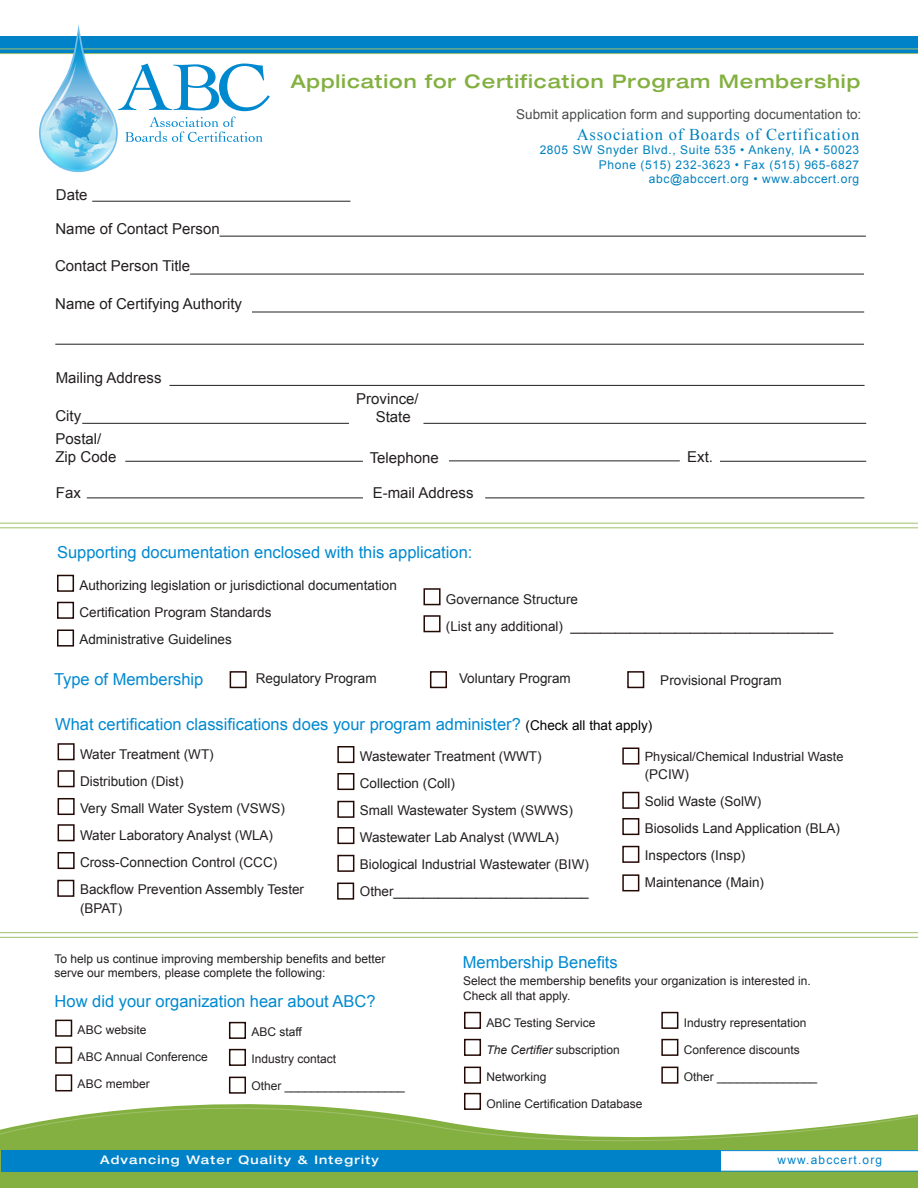
<style>
.page{position:relative;width:918px;height:1188px;background:#fff}
.page>*{position:absolute;margin:0;border:0;box-sizing:border-box;transform-origin:0 0}
.t1{font:500 expanded 18.75px "Helvetica Neue";letter-spacing:.05em;color:#83b040}
.t2{font:16.5px "Arial";color:#0089d0}
.t3{font:16.5px "Times New Roman";letter-spacing:.05em;color:#0081be}
.t4{font:15px/18px "Arial";color:#231f20}
.t5{font:13.5px "Arial";color:#231f20}
.t6{font:13.5px "Arial";color:#4b4c4d}
.t7{font:12.75px "Arial";color:#231f20}
.t8{font:12px/14.4px "Arial";color:#231f20}
.t9{font:12px "Arial";letter-spacing:.05em;color:#0081be}
.t10{font:italic 12px "Arial";color:#231f20}
.t11{font:500 expanded 11.85px "Helvetica Neue";letter-spacing:.1em;color:#fbfcfe}
.t12{font:11.85px "Arial";letter-spacing:.1em;color:#0082c8}
.s1{font-size:13.5px;color:#000}
.s2{font-style:normal}
</style>
<div class="page">
<div style="left:55px;top:1020px;width:17px;height:17px;border:2px solid #230904"></div>
<div style="left:55px;top:1047px;width:17px;height:17px;border:2px solid #230904"></div>
<div style="left:55px;top:1074px;width:17px;height:17px;border:2px solid #230904"></div>
<div style="left:229px;top:1022px;width:17px;height:17px;border:2px solid #230904"></div>
<div style="left:229px;top:1049px;width:17px;height:17px;border:2px solid #230904"></div>
<div style="left:58px;top:743px;width:17px;height:17px;border:2px solid #230904"></div>
<div style="left:58px;top:770px;width:17px;height:17px;border:2px solid #230904"></div>
<div style="left:58px;top:798px;width:17px;height:17px;border:2px solid #230904"></div>
<div style="left:58px;top:824px;width:17px;height:17px;border:2px solid #230904"></div>
<div style="left:58px;top:852px;width:17px;height:17px;border:2px solid #230904"></div>
<div style="left:57px;top:880px;width:17px;height:17px;border:2px solid #230904"></div>
<div style="left:337px;top:746px;width:17px;height:17px;border:2px solid #230904"></div>
<div style="left:337px;top:773px;width:17px;height:17px;border:2px solid #230904"></div>
<div style="left:337px;top:801px;width:17px;height:17px;border:2px solid #230904"></div>
<div style="left:337px;top:827px;width:17px;height:17px;border:2px solid #230904"></div>
<div style="left:337px;top:855px;width:17px;height:17px;border:2px solid #230904"></div>
<div style="left:337px;top:883px;width:17px;height:17px;border:2px solid #230904"></div>
<div style="left:622px;top:748px;width:17px;height:17px;border:2px solid #230904"></div>
<div style="left:622px;top:792px;width:17px;height:17px;border:2px solid #230904"></div>
<div style="left:622px;top:818px;width:17px;height:17px;border:2px solid #230904"></div>
<div style="left:622px;top:846px;width:17px;height:17px;border:2px solid #230904"></div>
<div style="left:622px;top:874px;width:17px;height:17px;border:2px solid #230904"></div>
<svg style="left:0;top:1081px;width:918px;height:107px"></svg>
<svg style="left:0;top:24px;width:918px;height:148px"></svg>
<hr style="left:92px;top:201px;width:258px;height:1px;background:#231f20">
<hr style="left:219px;top:236px;width:647px;height:1px;background:#231f20">
<hr style="left:190px;top:274px;width:674px;height:1px;background:#231f20">
<hr style="left:252px;top:312px;width:612px;height:1px;background:#231f20">
<hr style="left:169px;top:385px;width:696px;height:1px;background:#231f20">
<hr style="left:82px;top:423px;width:267px;height:1px;background:#231f20">
<hr style="left:423px;top:423px;width:443px;height:1px;background:#231f20">
<hr style="left:125px;top:461px;width:238px;height:1px;background:#231f20">
<hr style="left:449px;top:461px;width:231px;height:1px;background:#231f20">
<hr style="left:720px;top:461px;width:146px;height:1px;background:#231f20">
<hr style="left:87px;top:498px;width:276px;height:1px;background:#231f20">
<hr style="left:485px;top:498px;width:379px;height:1px;background:#231f20">
<hr style="left:55px;top:344px;width:809px;height:1px;background:#231f20">
<div style="left:423px;top:588px;width:18px;height:17px;border:2px solid #230904"></div>
<div style="left:423px;top:615px;width:18px;height:17px;border:2px solid #230904"></div>
<div style="left:464px;top:1012px;width:17px;height:17px;border:2px solid #230904"></div>
<div style="left:464px;top:1039px;width:17px;height:17px;border:2px solid #230904"></div>
<div style="left:464px;top:1067px;width:17px;height:17px;border:2px solid #230904"></div>
<div style="left:464px;top:1093px;width:17px;height:17px;border:2px solid #230904"></div>
<div style="left:661px;top:1012px;width:17px;height:17px;border:2px solid #230904"></div>
<div style="left:661px;top:1039px;width:17px;height:17px;border:2px solid #230904"></div>
<div style="left:661px;top:1067px;width:17px;height:17px;border:2px solid #230904"></div>
<svg style="left:0;top:932px;width:918px;height:6px"></svg>
<svg style="left:0;top:523px;width:918px;height:5px"></svg>
<div style="left:57px;top:575px;width:17px;height:17px;border:2px solid #230904"></div>
<div style="left:57px;top:602px;width:17px;height:17px;border:2px solid #230904"></div>
<div style="left:57px;top:629px;width:17px;height:18px;border:2px solid #230904"></div>
<div style="left:230px;top:671px;width:17px;height:17px;border:2px solid #230904"></div>
<div style="left:430px;top:671px;width:17px;height:17px;border:2px solid #230904"></div>
<div style="left:627px;top:671px;width:17px;height:17px;border:2px solid #230904"></div>
<div style="left:2px;top:1150px;width:719px;height:21px;background:#0082c8"></div>
<div style="left:229px;top:1077px;width:17px;height:17px;border:2px solid #230904"></div>
<p class="t1" style="left:291px;top:70px;width:571px">Application for Certification Program Membership</p>
<p class="t6" style="left:516px;top:105px;width:347px">Submit application form and supporting documentation to:</p>
<p class="t4" style="left:56px;top:186px;width:33px">Date</p>
<p class="t4" style="left:56px;top:219px;width:166px">Name of Contact Person</p>
<p class="t4" style="left:55px;top:257px;width:137px">Contact Person Title</p>
<p class="t4" style="left:55px;top:295px;width:188px">Name of Certifying Authority</p>
<p class="t4" style="left:56px;top:369px;width:107px">Mailing Address</p>
<p class="t4" style="left:56px;top:407px;width:27px">City</p>
<p class="t4" style="left:56px;top:430px;width:62px">Postal/<br>Zip Code</p>
<p class="t4" style="left:376px;top:390px;width:45px;text-indent:-19px">Province/<br>State</p>
<p class="t3" style="left:577px;top:123px;width:284px">Association of Boards of Certification</p>
<p class="t9" style="left:540px;top:142px;width:321px">2805 SW Snyder Blvd., Suite 535 • Ankeny, IA • 50023</p>
<p class="t9" style="left:599px;top:157px;width:262px">Phone (515) 232-3623 • Fax (515) 965-6827</p>
<p class="t9" style="left:649px;top:171px;width:212px">abc@abccert.org • www.abccert.org</p>
<p class="t4" style="left:370px;top:449px;width:71px">Telephone</p>
<p class="t4" style="left:687px;top:448px;width:27px">Ext.</p>
<p class="t4" style="left:56px;top:484px;width:27px">Fax</p>
<p class="t4" style="left:373px;top:484px;width:102px">E-mail Address</p>
<p class="t2" style="left:57px;top:541px;width:417px">Supporting documentation enclosed with this application:</p>
<p class="t5" style="left:79px;top:576px;width:319px">Authorizing legislation or jurisdictional documentation</p>
<p class="t5" style="left:79px;top:603px;width:194px">Certification Program Standards</p>
<p class="t5" style="left:79px;top:630px;width:154px">Administrative Guidelines</p>
<p class="t2" style="left:54px;top:668px;width:151px">Type of Membership</p>
<p class="t5" style="left:256px;top:670px;width:122px">Regulatory Program</p>
<p class="t5" style="left:459px;top:669px;width:113px">Voluntary Program</p>
<p class="t5" style="left:660px;top:671px;width:123px">Provisional Program</p>
<p class="t5" style="left:446px;top:590px;width:134px">Governance Structure</p>
<p class="t5" style="left:446px;top:617px;width:389px">(List any additional) ___________________________________</p>
<p class="t2" style="left:55px;top:713px;width:599px">What certification classifications does your program administer? <span class="s1">(Check all that apply)</span></p>
<p class="t5" style="left:80px;top:745px;width:135px">Water Treatment (WT)</p>
<p class="t5" style="left:80px;top:772px;width:105px">Distribution (Dist)</p>
<p class="t5" style="left:80px;top:799px;width:207px">Very Small Water System (VSWS)</p>
<p class="t5" style="left:80px;top:826px;width:195px">Water Laboratory Analyst (WLA)</p>
<p class="t5" style="left:80px;top:853px;width:199px">Cross-Connection Control (CCC)</p>
<p class="t5" style="left:80px;top:880px;width:226px">Backflow Prevention Assembly Tester</p>
<p class="t5" style="left:80px;top:899px;width:44px">(BPAT)</p>
<p class="t5" style="left:360px;top:748px;width:183px">Wastewater Treatment (WWT)</p>
<p class="t5" style="left:360px;top:775px;width:97px">Collection (Coll)</p>
<p class="t5" style="left:360px;top:802px;width:215px">Small Wastewater System (SWWS)</p>
<p class="t5" style="left:360px;top:829px;width:201px">Wastewater Lab Analyst (WWLA)</p>
<p class="t5" style="left:360px;top:856px;width:231px">Biological Industrial Wastewater (BIW)</p>
<p class="t5" style="left:360px;top:883px;width:230px">Other__________________________</p>
<p class="t7" style="left:645px;top:748px;width:200px">Physical/Chemical Industrial Waste</p>
<p class="t5" style="left:645px;top:766px;width:46px">(PCIW)</p>
<p class="t5" style="left:645px;top:793px;width:118px">Solid Waste (SolW)</p>
<p class="t5" style="left:645px;top:820px;width:197px">Biosolids Land Application (BLA)</p>
<p class="t5" style="left:645px;top:847px;width:102px">Inspectors (Insp)</p>
<p class="t5" style="left:645px;top:874px;width:121px">Maintenance (Main)</p>
<p class="t8" style="left:55px;top:952px;width:332px">To help us continue improving membership benefits and better serve our members, please complete the following:</p>
<p class="t2" style="left:55px;top:990px;width:323px">How did your organization hear about ABC?</p>
<p class="t8" style="left:78px;top:1023px;width:70px">ABC website</p>
<p class="t8" style="left:78px;top:1050px;width:132px">ABC Annual Conference</p>
<p class="t8" style="left:78px;top:1077px;width:74px">ABC member</p>
<p class="t8" style="left:251px;top:1025px;width:52px">ABC staff</p>
<p class="t8" style="left:251px;top:1052px;width:86px">Industry contact</p>
<p class="t8" style="left:251px;top:1079px;width:155px">Other __________________</p>
<p class="t11" style="left:100px;top:1153px;width:280px">Advancing Water Quality &amp; Integrity</p>
<p class="t2" style="left:463px;top:951px;width:156px">Membership Benefits</p>
<p class="t8" style="left:463px;top:974px;width:349px">Select the membership benefits your organization is interested in.<br>Check all that apply.</p>
<p class="t8" style="left:486px;top:1016px;width:111px">ABC Testing Service</p>
<p class="t10" style="left:486px;top:1042px;width:135px">The Certifier <span class="s2">subscription</span></p>
<p class="t8" style="left:486px;top:1070px;width:62px">Networking</p>
<p class="t8" style="left:486px;top:1097px;width:158px">Online Certification Database</p>
<p class="t8" style="left:684px;top:1016px;width:124px">Industry representation</p>
<p class="t8" style="left:684px;top:1043px;width:118px">Conference discounts</p>
<p class="t8" style="left:684px;top:1070px;width:135px">Other _______________</p>
<p class="t12" style="left:778px;top:1152px;width:106px">www.abccert.org</p>
</div>
